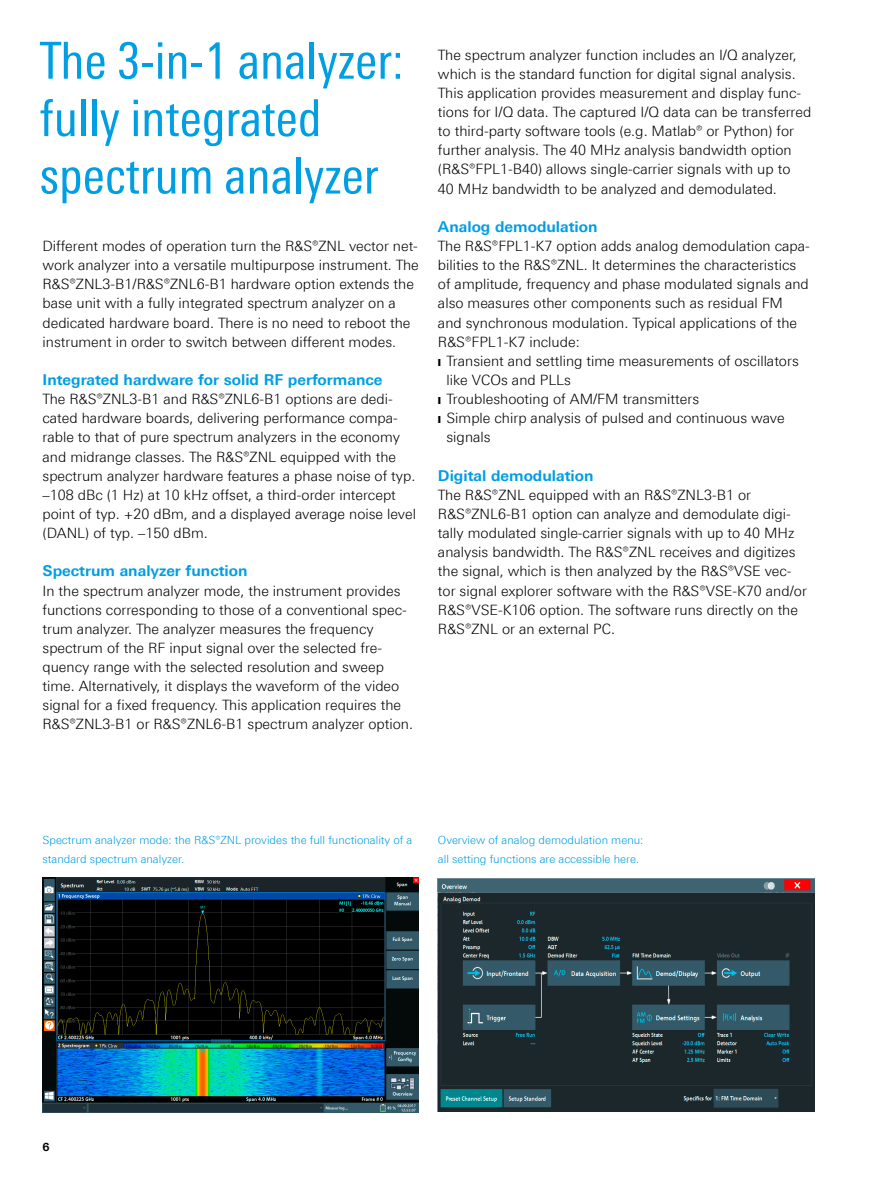
<style>
.page{position:relative;width:893px;height:1191px;background:#fff}
.page>*{position:absolute;margin:0;border:0;box-sizing:border-box;transform-origin:0 0}
.Seiten_Headline_34Pt{font:51px/57.4px "Linotype Univers 420 Cn";color:#009ee3}
.Absatzfett_cyan{font:700 15px "Linotype Univers 630";color:#009ee3}
.Haupttext_ohne_Absta{font:300 14.25px/19.2px "Linotype Univers 330";color:#000}
.Haupttext{font:300 14.25px/19.2px "Linotype Univers 330";color:#000}
.Bildunterschrift{font:300 11.25px/19.2px "Linotype Univers 330";color:#009ee3}
.t1{font:700 11.25px "Linotype Univers 630";color:#000}
</style>
<div class="page">
<img style="left:43px;top:877px;width:376px;height:235px">
<img style="left:438px;top:878px;width:376px;height:233px">
<p class="Seiten_Headline_34Pt" style="left:40px;top:32px;width:366px">The 3-in-1 analyzer:</p>
<p class="Seiten_Headline_34Pt" style="left:40px;top:89px;width:341px">fully integrated spectrum analyzer</p>
<p class="Haupttext" style="left:43px;top:236px;width:378px">Different modes of operation turn the R&amp;S®ZNL vector net&shy;work analyzer into a versatile multipurpose instrument. The R&amp;S®ZNL3-B1/R&amp;S®ZNL6-B1 hardware option extends the base unit with a fully integrated spectrum analyzer on a dedicated hardware board. There is no need to reboot the instrument in order to switch between different modes.</p>
<p class="Absatzfett_cyan" style="left:43px;top:370px;width:342px">Integrated hardware for solid RF performance</p>
<p class="Haupttext_ohne_Absta" style="left:43px;top:389px;width:375px">The R&amp;S®ZNL3-B1 and R&amp;S®ZNL6-B1 options are dedi&shy;cated hardware boards, delivering performance compa&shy;rable to that of pure spectrum analyzers in the economy and midrange classes. The R&amp;S®ZNL equipped with the spectrum analyzer hardware features a phase noise of typ. –108 dBc (1 Hz) at 10 kHz offset, a third-order intercept point of typ. +20 dBm, and a displayed average noise level (DANL) of typ. –150 dBm.</p>
<p class="Absatzfett_cyan" style="left:43px;top:562px;width:207px">Spectrum analyzer function</p>
<p class="Haupttext_ohne_Absta" style="left:43px;top:580px;width:372px">In the spectrum analyzer mode, the instrument provides functions corresponding to those of a conventional spec&shy;trum analyzer. The analyzer measures the frequency spectrum of the RF input signal over the selected fre&shy;quency range with the selected resolution and sweep time. Alternatively, it displays the waveform of the video signal for a fixed frequency. This application requires the R&amp;S®ZNL3-B1 or R&amp;S®ZNL6-B1 spectrum analyzer option.</p>
<p class="Haupttext" style="left:438px;top:45px;width:375px">The spectrum analyzer function includes an I/Q analyzer, which is the standard function for digital signal analysis.<br>This application provides measurement and display func&shy;tions for I/Q data. The captured I/Q data can be transferred to third-party software tools (e.g. Matlab® or Python) for further analysis. The 40 MHz analysis bandwidth option (R&amp;S®FPL1-B40) allows single-carrier signals with up to<br>40 MHz bandwidth to be analyzed and demodulated.</p>
<p class="Absatzfett_cyan" style="left:438px;top:217px;width:161px">Analog demodulation</p>
<p class="Haupttext_ohne_Absta" style="left:438px;top:236px;width:373px">The R&amp;S®FPL1-K7 option adds analog demodulation capa&shy;bilities to the R&amp;S®ZNL. It determines the characteristics of amplitude, frequency and phase modulated signals and also measures other components such as residual FM and synchronous modulation. Typical applications of the R&amp;S®FPL1-K7 include:</p>
<p class="Haupttext" style="left:446px;top:351px;width:354px;text-indent:-9px">❙ Transient and settling time measurements of oscillators like VCOs and PLLs</p>
<p class="Haupttext" style="left:438px;top:389px;width:263px">❙ Troubleshooting of AM/FM transmitters</p>
<p class="Haupttext" style="left:446px;top:408px;width:340px;text-indent:-9px">❙ Simple chirp analysis of pulsed and continuous wave signals</p>
<p class="Absatzfett_cyan" style="left:438px;top:466px;width:157px">Digital demodulation</p>
<p class="Haupttext_ohne_Absta" style="left:438px;top:485px;width:370px">The R&amp;S®ZNL equipped with an R&amp;S®ZNL3-B1 or R&amp;S®ZNL6-B1 option can analyze and demodulate digi&shy;tally modulated single-carrier signals with up to 40 MHz analysis bandwidth. The R&amp;S®ZNL receives and digitizes the signal, which is then analyzed by the R&amp;S®VSE vec&shy;tor signal explorer software with the R&amp;S®VSE-K70 and/or R&amp;S®VSE-K106 option. The software runs directly on the R&amp;S®ZNL or an external PC.</p>
<p class="Bildunterschrift" style="left:43px;top:830px;width:371px">Spectrum analyzer mode: the R&amp;S®ZNL provides the full functionality of a standard spectrum analyzer.</p>
<p class="Bildunterschrift" style="left:438px;top:830px;width:207px">Overview of analog demodulation menu: all setting functions are accessible here.</p>
<p class="t1" style="left:43px;top:1139px;width:9px">6</p>
</div>
